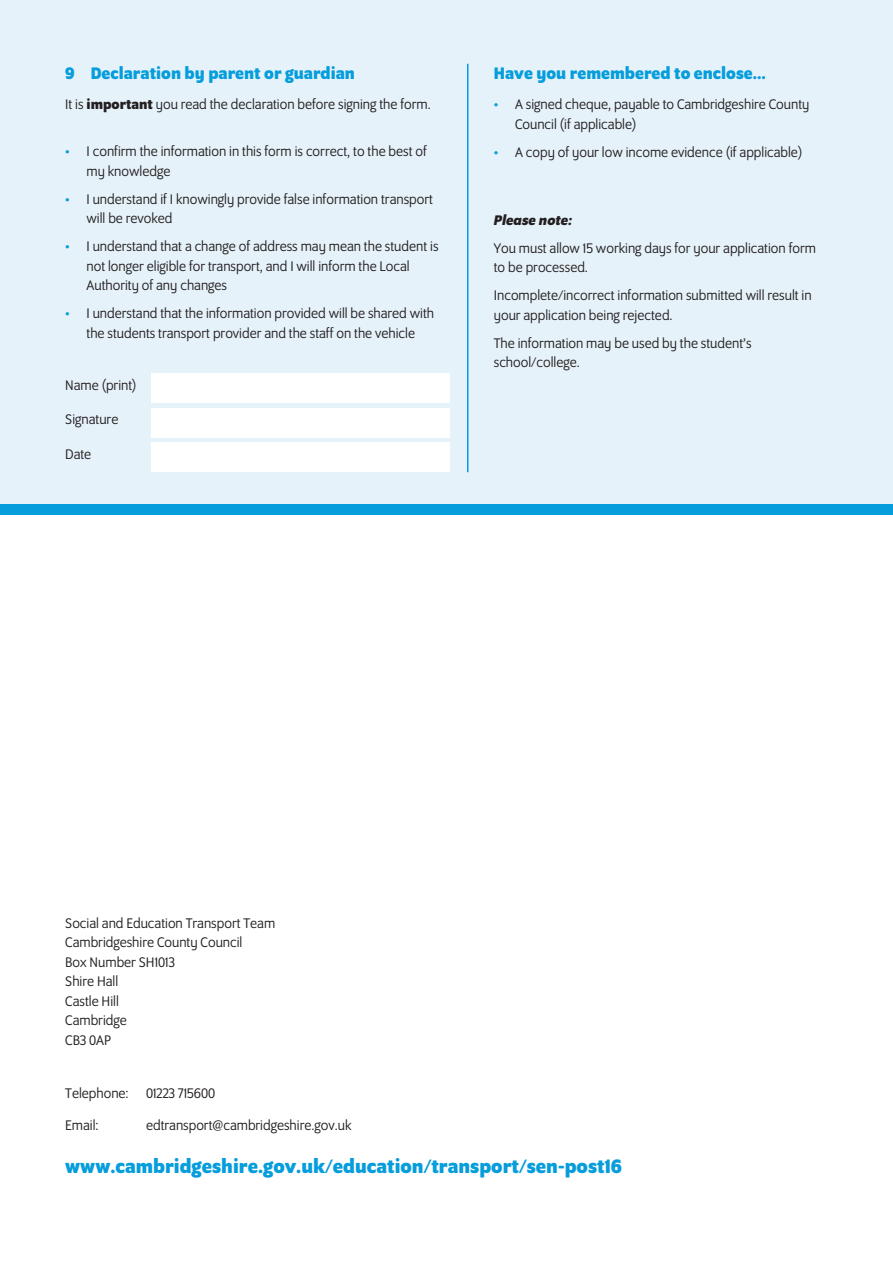
<style>
.page{position:relative;width:893px;height:1263px;background:#fff}
.page>*{position:absolute;margin:0;border:0;box-sizing:border-box;transform-origin:0 0}
.t1{font:700 21px "Program OT";color:#069ddc}
.t2{font:700 18px "Program OT";color:#069ddc}
.t3{font:15px/19.5px "Program OT";color:#231f20}
.t4{font:italic 700 15px "Program OT";color:#231f20}
.s1{font-weight:700}
.s2{color:#069ddc}
</style>
<div class="page">
<div style="left:0;top:0;width:893px;height:509px;background:#e6f2fa"></div>
<hr style="left:467px;top:64px;width:1px;height:408px;background:#069ddc">
<div style="left:152px;top:373px;width:298px;height:30px;background:#fff"></div>
<div style="left:152px;top:408px;width:298px;height:30px;background:#fff"></div>
<div style="left:152px;top:442px;width:298px;height:30px;background:#fff"></div>
<div style="left:0;top:504px;width:893px;height:10px;background:#069ddc"></div>
<p class="t2" style="left:65px;top:68px;width:291px">9 Declaration by parent or guardian</p>
<p class="t3" style="left:65px;top:96px;width:367px">It is <span class="s1">important</span> you read the declaration before signing the form.</p>
<p class="t3" style="left:87px;top:143px;width:342px;text-indent:-21px"><span class="s2">•</span> I confirm the information in this form is correct, to the best of my knowledge</p>
<p class="t3" style="left:87px;top:191px;width:348px;text-indent:-21px"><span class="s2">•</span> I understand if I knowingly provide false information transport will be revoked</p>
<p class="t3" style="left:87px;top:238px;width:353px;text-indent:-21px"><span class="s2">•</span> I understand that a change of address may mean the student is not longer eligible for transport, and I will inform the Local<br>Authority of any changes</p>
<p class="t3" style="left:65px;top:305px;width:370px;text-align:center"><span class="s2">•</span> I understand that the information provided will be shared with the students transport provider and the staff on the vehicle</p>
<p class="t3" style="left:65px;top:377px;width:73px">Name (print)</p>
<p class="t3" style="left:65px;top:411px;width:55px">Signature</p>
<p class="t3" style="left:65px;top:446px;width:28px">Date</p>
<p class="t2" style="left:494px;top:68px;width:273px">Have you remembered to enclose…</p>
<p class="t3" style="left:515px;top:96px;width:296px;text-indent:-21px"><span class="s2">•</span> A signed cheque, payable to Cambridgeshire County<br>Council (if applicable)</p>
<p class="t3" style="left:494px;top:144px;width:310px"><span class="s2">•</span> A copy of your low income evidence (if applicable)</p>
<p class="t4" style="left:494px;top:215px;width:80px">Please note:</p>
<p class="t3" style="left:494px;top:240px;width:324px">You must allow 15 working days for your application form to be processed.</p>
<p class="t3" style="left:494px;top:287px;width:319px">Incomplete/incorrect information submitted will result in your application being rejected.</p>
<p class="t3" style="left:494px;top:335px;width:259px">The information may be used by the student’s school/college.</p>
<p class="t3" style="left:65px;top:915px;width:211px">Social and Education Transport Team<br>Cambridgeshire County Council<br>Box Number SH1013<br>Shire Hall<br>Castle Hill<br>Cambridge<br>CB3 0AP</p>
<p class="t3" style="left:65px;top:1079px;width:152px;line-height:31.5px">Telephone: 01223 715600<br>Email:</p>
<p class="t3" style="left:146px;top:1117px;width:207px">edtransport@cambridgeshire.gov.uk</p>
<h1 class="t1" style="left:65px;top:1159px;width:558px">www.cambridgeshire.gov.uk/education/transport/sen-post16</h1>
</div>
